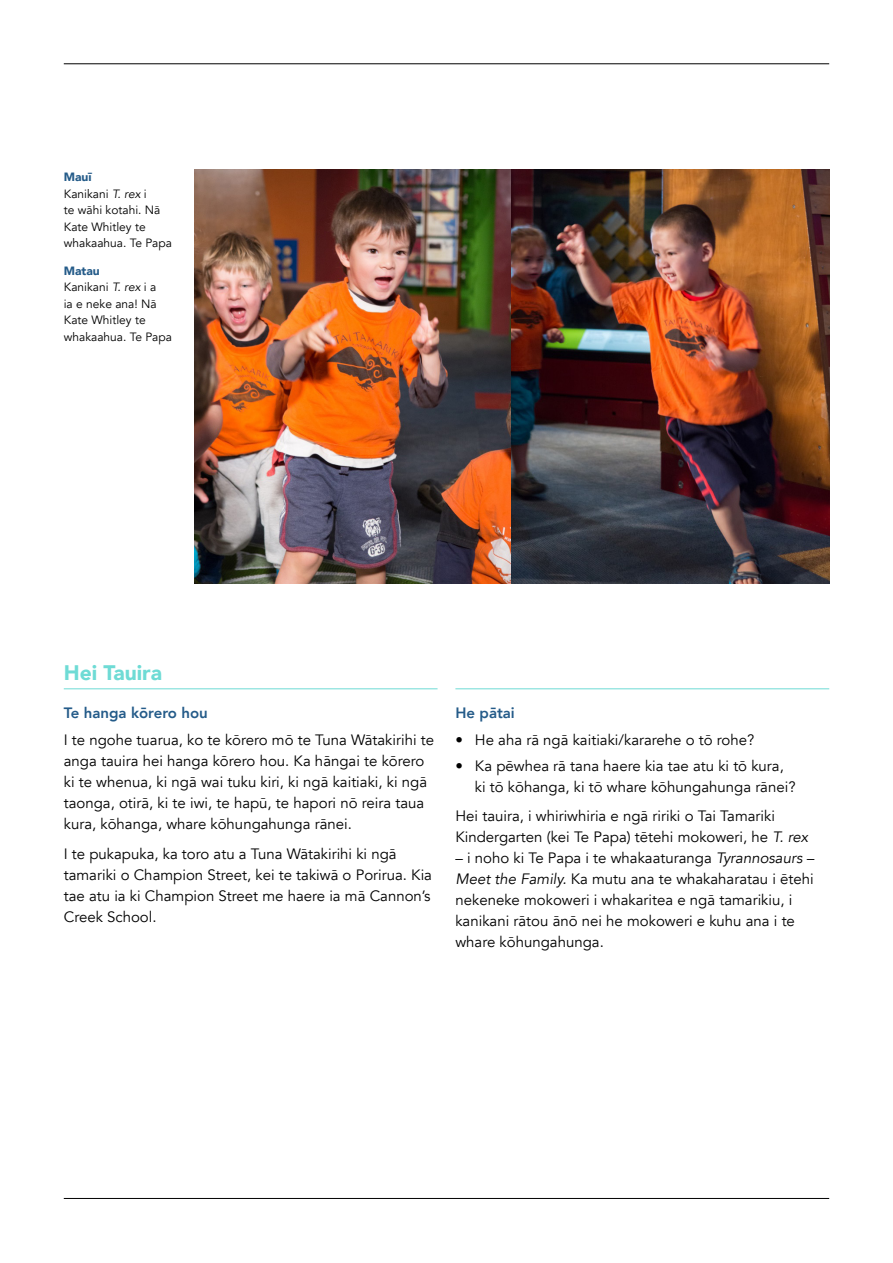
<style>
.page{position:relative;width:893px;height:1263px;background:#fff}
.page>*{position:absolute;margin:0;border:0;box-sizing:border-box;transform-origin:0 0}
.t1{font:900 21px "Avenir";color:#6edbd5}
.t2{font:15px/21px "Avenir";color:#000}
.t3{font:800 15px "Avenir";color:#245b89}
.t4{font:12px/16.5px "Avenir";color:#000}
.s1{font-weight:900;color:#245b89}
.s2{font-style:italic}
</style>
<div class="page">
<hr style="left:64px;top:63px;width:765px;height:1px;background:#000">
<hr style="left:64px;top:1198px;width:765px;height:1px;background:#000">
<hr style="left:64px;top:688px;width:374px;height:1px;background:#6edbd5">
<img style="left:194px;top:169px;width:635px;height:415px">
<hr style="left:455px;top:688px;width:374px;height:1px;background:#6edbd5">
<p class="t4" style="left:64px;top:169px;width:110px"><span class="s1">Mauī<br></span>Kanikani <span class="s2">T. rex</span> i<br>te wāhi kotahi. Nā<br>Kate Whitley te whakaahua. Te Papa</p>
<p class="t4" style="left:64px;top:262px;width:110px"><span class="s1">Matau<br></span>Kanikani <span class="s2">T. rex</span> i a<br>ia e neke ana! Nā<br>Kate Whitley te whakaahua. Te Papa</p>
<h1 class="t1" style="left:64px;top:655px;width:100px">Hei Tauira</h1>
<p class="t3" style="left:64px;top:701px;width:146px">Te hanga kōrero hou</p>
<p class="t2" style="left:64px;top:730px;width:372px">I te ngohe tuarua, ko te kōrero mō te Tuna Wātakirihi te anga tauira hei hanga kōrero hou. Ka hāngai te kōrero ki te whenua, ki ngā wai tuku kiri, ki ngā kaitiaki, ki ngā taonga, otirā, ki te iwi, te hapū, te hapori nō reira taua kura, kōhanga, whare kōhungahunga rānei.</p>
<p class="t2" style="left:64px;top:843px;width:370px">I te pukapuka, ka toro atu a Tuna Wātakirihi ki ngā tamariki o Champion Street, kei te takiwā o Porirua. Kia tae atu ia ki Champion Street me haere ia mā Cannon’s Creek School.</p>
<p class="t3" style="left:455px;top:701px;width:61px">He pātai</p>
<p class="t2" style="left:455px;top:730px;width:300px">• He aha rā ngā kaitiaki/kararehe o tō rohe?</p>
<p class="t2" style="left:475px;top:755px;width:322px;text-indent:-20px">• Ka pēwhea rā tana haere kia tae atu ki tō kura, ki tō kōhanga, ki tō whare kōhungahunga rānei?</p>
<p class="t2" style="left:455px;top:806px;width:354px">Hei tauira, i whiriwhiria e ngā ririki o Tai Tamariki<br>Kindergarten (kei Te Papa) tētehi mokoweri, he <span class="s2">T. rex</span></p>
<p class="t2" style="left:455px;top:848px;width:360px">– i noho ki Te Papa i te whakaaturanga <span class="s2">Tyrannosaurs – Meet the Family.</span> Ka mutu ana te whakaharatau i ētehi nekeneke mokoweri i whakaritea e ngā tamarikiu, i kanikani rātou ānō nei he mokoweri e kuhu ana i te whare kōhungahunga.</p>
</div>
